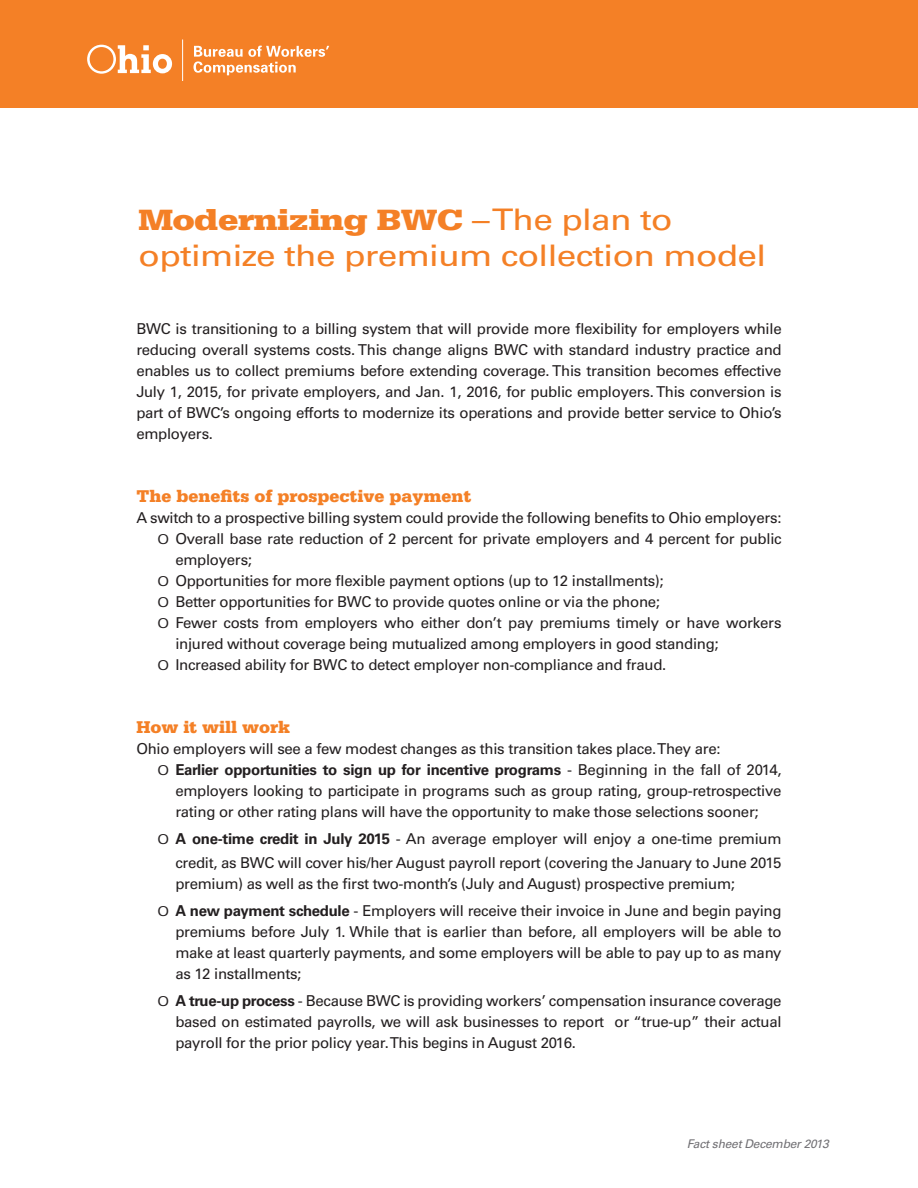
<style>
.page{position:relative;width:918px;height:1188px;background:#fff}
.page>*{position:absolute;margin:0;border:0;box-sizing:border-box;transform-origin:0 0}
.t1{font:900 31.05px "Serifa Std";letter-spacing:-.02em;color:#f48026;scale:1.19 1}
.t2{font:29.7px "Univers LT Std";letter-spacing:-.02em;color:#f48026;scale:1.19 1}
.Head_1{font:900 18px "Serifa Std";color:#f48026}
.bullets{font:15px/21px "Univers LT Std";letter-spacing:-.02em;color:#231f20;text-align:justify}
.Body{font:15px/21px "Univers LT Std";letter-spacing:-.02em;color:#231f20;text-align:justify}
.t3{font:italic 12px "Univers LT Std";letter-spacing:-.02em;color:#717074}
.s1{font-family:"Univers LT Std";font-weight:400;font-size:29.7px}
.s2{font-family:"Serifa Std"}
.s3{font-weight:700}
</style>
<div class="page">
<div style="left:0;top:0;width:918px;height:108px;background:#f48026"></div>
<svg style="left:87px;top:45px;width:85px;height:29px"></svg>
<svg style="left:193px;top:46px;width:136px;height:29px"></svg>
<hr style="left:182px;top:39px;width:1px;height:42px;background:#fff">
<p class="t1" style="left:139px;top:202px;width:450px">Modernizing BWC <span class="s1">– The plan to</span></p>
<p class="t2" style="left:139px;top:238px;width:529px">optimize the premium collection model</p>
<p class="Body" style="left:136px;top:319px;width:647px">BWC is transitioning to a billing system that will provide more flexibility for employers while reducing overall systems costs. This change aligns BWC with standard industry practice and enables us to collect premiums before extending coverage. This transition becomes effective July 1, 2015, for private employers, and Jan. 1, 2016, for public employers. This conversion is part of BWC’s ongoing efforts to modernize its operations and provide better service to Ohio’s employers.</p>
<p class="Head_1" style="left:136px;top:486px;width:337px">The benefits of prospective payment</p>
<p class="Body" style="left:136px;top:508px;width:647px">A switch to a prospective billing system could provide the following benefits to Ohio employers:</p>
<p class="bullets" style="left:175px;top:529px;width:608px;text-indent:-18px"><span class="s2">O</span> Overall base rate reduction of 2 percent for private employers and 4 percent for public employers;</p>
<p class="bullets" style="left:157px;top:571px;width:508px"><span class="s2">O</span> Opportunities for more flexible payment options (up to 12 installments);</p>
<p class="bullets" style="left:157px;top:592px;width:504px"><span class="s2">O</span> Better opportunities for BWC to provide quotes online or via the phone;</p>
<p class="bullets" style="left:175px;top:613px;width:608px;text-indent:-18px"><span class="s2">O</span> Fewer costs from employers who either don’t pay premiums timely or have workers injured without coverage being mutualized among employers in good standing;</p>
<p class="bullets" style="left:157px;top:655px;width:511px"><span class="s2">O</span> Increased ability for BWC to detect employer non-compliance and fraud.</p>
<p class="Head_1" style="left:136px;top:717px;width:155px">How it will work</p>
<p class="Body" style="left:136px;top:739px;width:586px">Ohio employers will see a few modest changes as this transition takes place. They are:</p>
<p class="bullets" style="left:175px;top:760px;width:608px;text-indent:-18px"><span class="s2">O</span> <span class="s3">Earlier opportunities to sign up for incentive programs</span> - Beginning in the fall of 2014, employers looking to participate in programs such as group rating, group-retrospective rating or other rating plans will have the opportunity to make those selections sooner;</p>
<p class="bullets" style="left:157px;top:827px;width:626px;line-height:24px;text-align:right"><span class="s2">O</span> <span class="s3">A one-time credit in July 2015</span> - An average employer will enjoy a one-time premium credit, as BWC will cover his/her August payroll report (covering the January to June 2015</p>
<p class="bullets" style="left:175px;top:874px;width:561px">premium) as well as the first two-month’s (July and August) prospective premium;</p>
<p class="bullets" style="left:175px;top:901px;width:608px;text-indent:-18px"><span class="s2">O</span> <span class="s3">A new payment schedule</span> - Employers will receive their invoice in June and begin paying premiums before July 1. While that is earlier than before, all employers will be able to make at least quarterly payments, and some employers will be able to pay up to as many as 12 installments;</p>
<p class="bullets" style="left:175px;top:991px;width:608px;text-indent:-18px"><span class="s2">O</span> <span class="s3">A true-up process</span> - Because BWC is providing workers’ compensation insurance coverage based on estimated payrolls, we will ask businesses to report or “true-up” their actual payroll for the prior policy year. This begins in August 2016.</p>
<p class="t3" style="left:687px;top:1137px;width:144px">Fact sheet December 2013</p>
</div>
